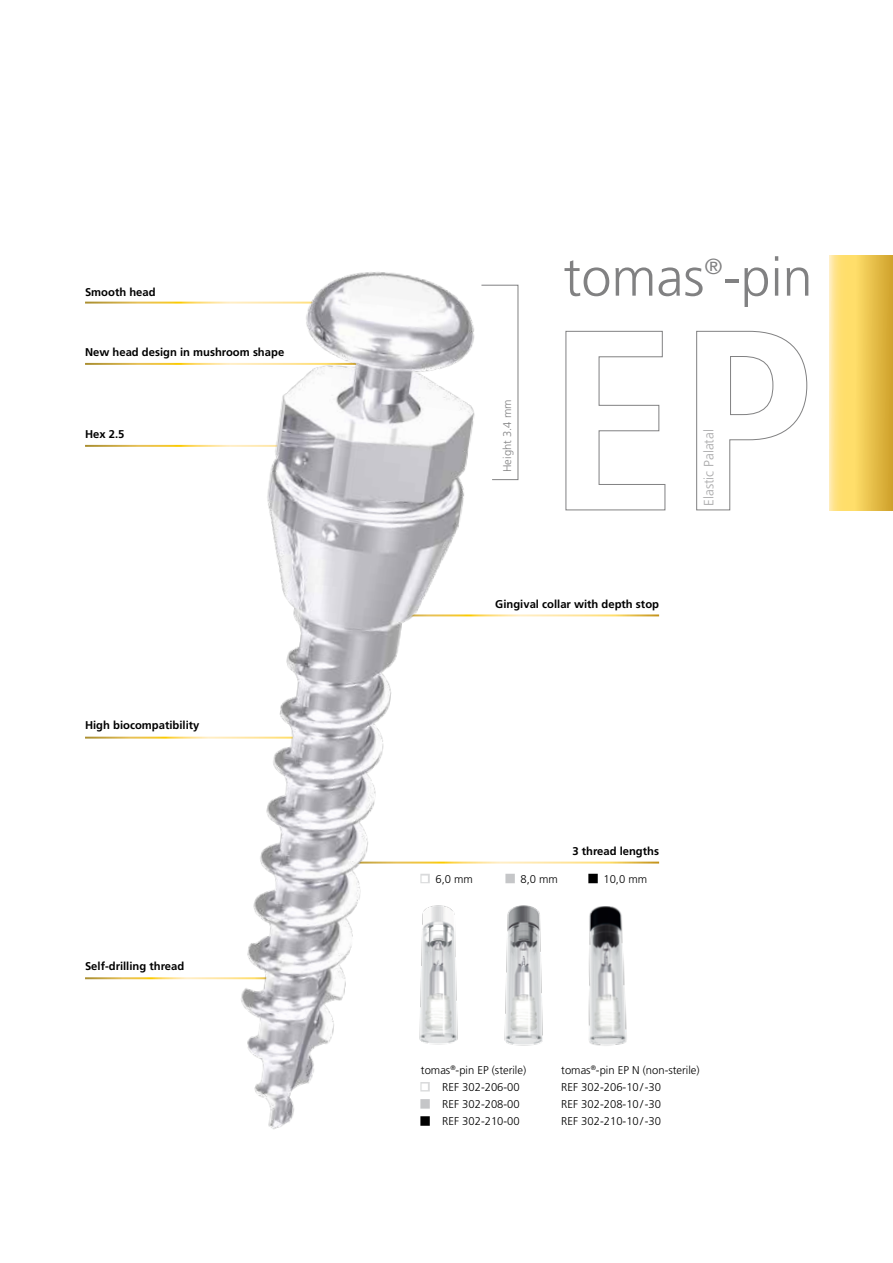
<style>
.page{position:relative;width:893px;height:1263px;background:#fff}
.page>*{position:absolute;margin:0;border:0;box-sizing:border-box;transform-origin:0 0}
.t1{font:300 54px "Frutiger LT Std";color:#818182}
.t2{font:300 21.9px "Frutiger LT Std";color:#818182;scale:1.04 1}
.t3{font:300 13.5px "Frutiger LT Std";color:#a8a8a9}
.t4{font:300 11.25px "Frutiger LT Std";color:#000}
.t5{font:700 11.25px "Frutiger LT Std";color:#000}
.t6{font:300 11.25px "Frutiger LT Std";color:#818182}
.s1{color:#d9dadb}
.s2{color:#c5c6c8}
</style>
<div class="page">
<svg style="left:829px;top:255px;width:64px;height:255px;background:#f1ce61"></svg>
<svg style="left:565px;top:331px;width:242px;height:180px"></svg>
<img style="left:588px;top:906px;width:39px;height:140px">
<img style="left:522px;top:905px;width:21px;height:141px">
<img style="left:163px;top:272px;width:359px;height:857px">
<p class="t5" style="left:85px;top:285px;width:72px">Smooth head</p>
<p class="t5" style="left:85px;top:346px;width:201px">New head design in mushroom shape</p>
<p class="t5" style="left:85px;top:427px;width:41px">Hex 2.5</p>
<p class="t5" style="left:85px;top:719px;width:116px">High biocompatibility</p>
<p class="t5" style="left:85px;top:959px;width:101px">Self-drilling thread</p>
<p class="t6" style="left:501px;top:472px;width:74px;rotate:-90deg">Height 3.4 mm</p>
<h1 class="t1" style="left:563px;top:246px;width:251px">tomas -pin</h1>
<h2 class="t2" style="left:704px;top:254px;width:19px">®</h2>
<p class="t3" style="left:701px;top:506px;width:78px;rotate:-90deg">Elastic Palatal</p>
<p class="t5" style="left:495px;top:598px;width:165px">Gingival collar with depth stop</p>
<p class="t5" style="left:572px;top:844px;width:88px">3 thread lengths</p>
<p class="t4" style="left:421px;top:872px;width:53px"><span class="s1">■</span> 6,0 mm</p>
<p class="t4" style="left:506px;top:872px;width:53px"><span class="s2">■</span> 8,0 mm</p>
<p class="t4" style="left:589px;top:872px;width:60px">■ 10,0 mm</p>
<p class="t4" style="left:421px;top:1063px;width:107px">tomas<sup>®</sup>-pin EP (sterile)</p>
<p class="t4" style="left:561px;top:1063px;width:140px">tomas<sup>®</sup>-pin EP N (non-sterile)</p>
<p class="t4" style="left:421px;top:1080px;width:100px"><span class="s1">■</span> REF 302-206-00</p>
<p class="t4" style="left:561px;top:1080px;width:101px">REF 302-206-10/-30</p>
<p class="t4" style="left:421px;top:1098px;width:100px"><span class="s2">■</span> REF 302-208-00</p>
<p class="t4" style="left:561px;top:1098px;width:101px">REF 302-208-10/-30</p>
<p class="t4" style="left:421px;top:1115px;width:100px">■ REF 302-210-00</p>
<p class="t4" style="left:561px;top:1115px;width:101px">REF 302-210-10/-30</p>
</div>
